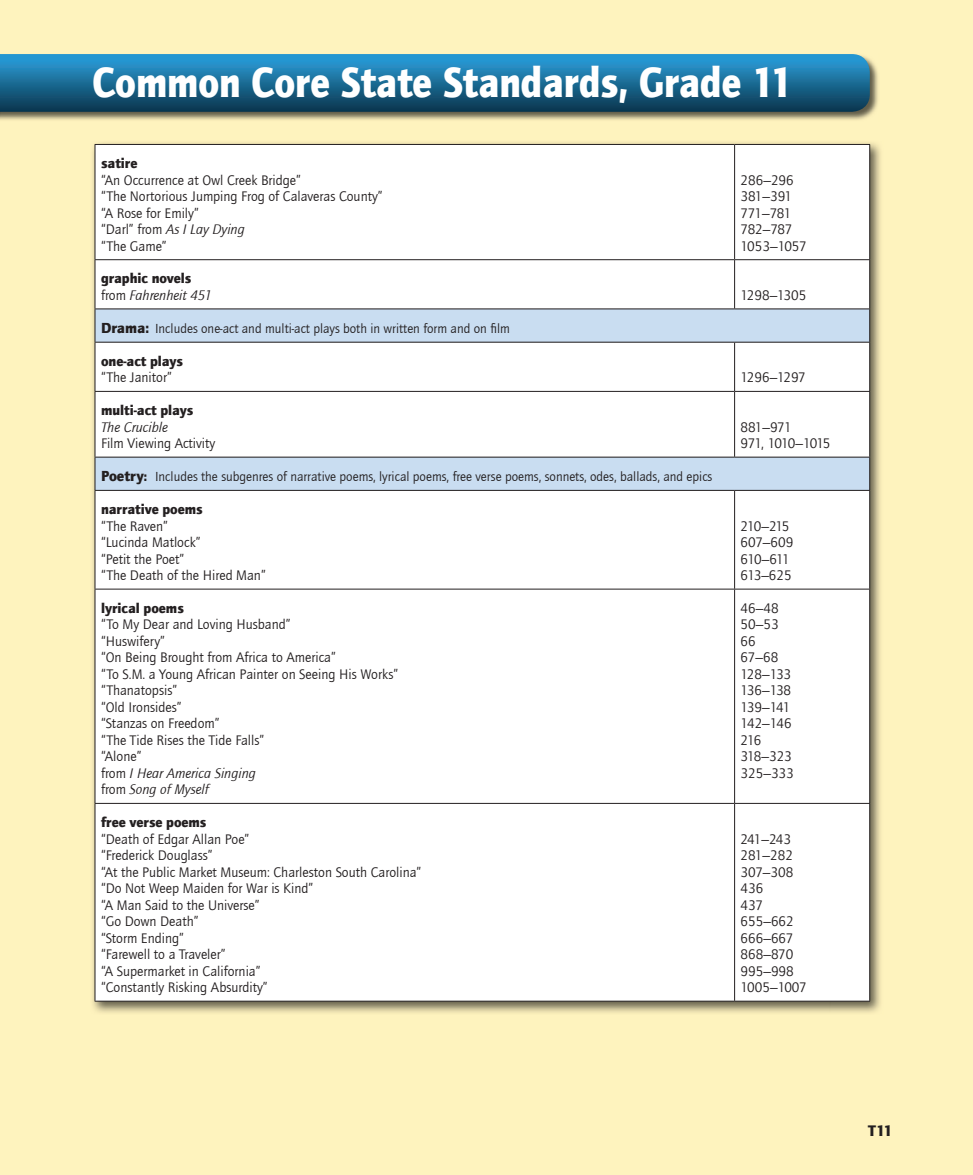
<style>
.page{position:relative;width:973px;height:1175px;background:#fff}
.page>*{position:absolute;margin:0;border:0;box-sizing:border-box;transform-origin:0 0}
.t1{font:900 43.5px "ITC Quay Sans Com";color:#fff;scale:.9 1}
.t2{font:900 15.75px "ITC Quay Sans Com";color:#231f20}
.t3{font:14.25px/16.5px "ITC Quay Sans Com";color:#231f20}
.t4{font:900 14.25px/16.5px "ITC Quay Sans Com";color:#231f20}
.t5{font:14.25px/16.5px "ITC Quay Sans Com";letter-spacing:-.025em;color:#231f20}
.t6{font:14.25px/16.5px "ITC Quay Sans Com";letter-spacing:-.05em;color:#231f20}
.t7{font:14.25px/16.5px "ITC Quay Sans Com";letter-spacing:-.06em;color:#231f20}
.t8{font:italic 14.25px "ITC Quay Sans Com";color:#231f20}
.t9{font:14.25px "ITC Quay Sans Com";letter-spacing:-.02em;color:#231f20}
.t10{font:13.5px "ITC Quay Sans Com";color:#231f20}
.s1{font-style:italic}
.s2{font-weight:400}
.s3{font-weight:400;font-style:italic}
.s4{font-weight:900;font-size:15px}
.s5{font-weight:900}
</style>
<div class="page">
<div style="left:0;top:0;width:972px;height:1175px;background:#fef3be"></div>
<img style="left:0;top:59px;width:878px;height:61px">
<svg style="left:0;top:54px;width:869px;height:58px;background:#1a6b94"></svg>
<img style="left:92px;top:142px;width:789px;height:871px">
<div style="left:96px;top:145px;width:773px;height:855px;background:#fff"></div>
<svg style="left:96px;top:309px;width:773px;height:181px;background:#e9f1f8"></svg>
<hr style="left:95px;top:144px;width:639px;height:1px;background:#231f20">
<hr style="left:95px;top:145px;width:1px;height:114px;background:#231f20">
<hr style="left:734px;top:144px;width:135px;height:1px;background:#231f20">
<hr style="left:734px;top:145px;width:1px;height:114px;background:#231f20">
<hr style="left:869px;top:145px;width:1px;height:114px;background:#231f20">
<hr style="left:95px;top:259px;width:639px;height:1px;background:#231f20">
<hr style="left:95px;top:260px;width:1px;height:48px;background:#231f20">
<hr style="left:734px;top:259px;width:135px;height:1px;background:#231f20">
<hr style="left:734px;top:260px;width:1px;height:48px;background:#231f20">
<hr style="left:869px;top:260px;width:1px;height:48px;background:#231f20">
<hr style="left:95px;top:342px;width:1px;height:49px;background:#231f20">
<hr style="left:734px;top:342px;width:1px;height:49px;background:#231f20">
<hr style="left:869px;top:342px;width:1px;height:49px;background:#231f20">
<hr style="left:95px;top:391px;width:639px;height:1px;background:#231f20">
<hr style="left:95px;top:392px;width:1px;height:65px;background:#231f20">
<hr style="left:734px;top:391px;width:135px;height:1px;background:#231f20">
<hr style="left:734px;top:392px;width:1px;height:65px;background:#231f20">
<hr style="left:869px;top:392px;width:1px;height:65px;background:#231f20">
<hr style="left:95px;top:491px;width:1px;height:98px;background:#231f20">
<hr style="left:734px;top:491px;width:1px;height:98px;background:#231f20">
<hr style="left:869px;top:491px;width:1px;height:98px;background:#231f20">
<hr style="left:95px;top:803px;width:1px;height:197px;background:#231f20">
<hr style="left:734px;top:803px;width:1px;height:197px;background:#231f20">
<hr style="left:869px;top:803px;width:1px;height:197px;background:#231f20">
<hr style="left:95px;top:1000px;width:639px;height:1px;background:#231f20">
<hr style="left:734px;top:1000px;width:135px;height:1px;background:#231f20">
<hr style="left:95px;top:308px;width:639px;height:1px;background:#231f20">
<hr style="left:95px;top:309px;width:1px;height:33px;background:#231f20">
<hr style="left:734px;top:308px;width:135px;height:1px;background:#231f20">
<hr style="left:869px;top:309px;width:1px;height:33px;background:#231f20">
<hr style="left:95px;top:342px;width:639px;height:1px;background:#231f20">
<hr style="left:734px;top:342px;width:135px;height:1px;background:#231f20">
<hr style="left:95px;top:589px;width:639px;height:1px;background:#231f20">
<hr style="left:95px;top:589px;width:1px;height:214px;background:#231f20">
<hr style="left:95px;top:803px;width:639px;height:1px;background:#231f20">
<hr style="left:95px;top:457px;width:639px;height:1px;background:#231f20">
<hr style="left:95px;top:457px;width:1px;height:33px;background:#231f20">
<hr style="left:734px;top:457px;width:135px;height:1px;background:#231f20">
<hr style="left:869px;top:457px;width:1px;height:33px;background:#231f20">
<hr style="left:95px;top:490px;width:639px;height:1px;background:#231f20">
<hr style="left:734px;top:490px;width:135px;height:1px;background:#231f20">
<hr style="left:734px;top:589px;width:135px;height:1px;background:#231f20">
<hr style="left:734px;top:589px;width:1px;height:214px;background:#231f20">
<hr style="left:869px;top:589px;width:1px;height:214px;background:#231f20">
<hr style="left:734px;top:803px;width:135px;height:1px;background:#231f20">
<h1 class="t1" style="left:92px;top:54px;width:779px">Common Core State Standards, Grade 11</h1>
<p class="t4" style="left:101px;top:155px;width:38px">satire</p>
<p class="t3" style="left:101px;top:171px;width:283px">“An Occurrence at Owl Creek Bridge”<br>“The Nortorious Jumping Frog of Calaveras County” “A Rose for Emily”<br>“Darl” from <span class="s1">As I Lay Dying<br></span>“The Game”</p>
<p class="t5" style="left:740px;top:171px;width:68px">286–296<br>381–391<br>771–781<br>782–787<br>1053–1057</p>
<p class="t4" style="left:101px;top:270px;width:112px">graphic novels <span class="s2">from</span> <span class="s3">Fahrenheit 451</span></p>
<p class="t3" style="left:740px;top:287px;width:67px">1298–1305</p>
<p class="t10" style="left:101px;top:321px;width:410px"><span class="s4">Drama:</span> Includes one-act and multi-act plays both in written form and on film</p>
<p class="t4" style="left:101px;top:352px;width:83px">one-act plays</p>
<p class="t3" style="left:101px;top:369px;width:72px">“The Janitor”</p>
<p class="t9" style="left:740px;top:369px;width:67px">1296–1297</p>
<p class="t4" style="left:101px;top:401px;width:94px">multi-act plays</p>
<p class="t8" style="left:101px;top:418px;width:68px">The Crucible</p>
<p class="t3" style="left:101px;top:435px;width:116px">Film Viewing Activity</p>
<p class="t7" style="left:740px;top:418px;width:91px">881–971<br>971, 1010–1015</p>
<p class="t10" style="left:101px;top:469px;width:612px"><span class="s4">Poetry</span><span class="s5">:</span> Includes the subgenres of narrative poems, lyrical poems, free verse poems, sonnets, odes, ballads, and epics</p>
<p class="t4" style="left:101px;top:500px;width:103px">narrative poems</p>
<p class="t3" style="left:101px;top:517px;width:166px">“The Raven”<br>“Lucinda Matlock”<br>“Petit the Poet”<br>“The Death of the Hired Man”</p>
<p class="t6" style="left:740px;top:517px;width:54px">210–215<br>607–609<br>610–611<br>613–625</p>
<p class="t4" style="left:101px;top:599px;width:84px">lyrical poems</p>
<p class="t3" style="left:101px;top:616px;width:298px">“To My Dear and Loving Husband”<br>“Huswifery”<br>“On Being Brought from Africa to America”<br>“To S.M. a Young African Painter on Seeing His Works” “Thanatopsis”<br>“Old Ironsides”<br>“Stanzas on Freedom”<br>“The Tide Rises the Tide Falls”<br>“Alone”<br>from <span class="s1">I Hear America Singing<br></span>from <span class="s1">Song of Myself</span></p>
<p class="t3" style="left:740px;top:599px;width:55px">46–48<br>50–53<br>66<br>67–68<br>128–133<br>136–138<br>139–141<br>142–146<br>216<br>318–323<br>325–333</p>
<p class="t4" style="left:101px;top:813px;width:107px">free verse poems</p>
<p class="t3" style="left:101px;top:830px;width:322px">“Death of Edgar Allan Poe”<br>“Frederick Douglass”<br>“At the Public Market Museum: Charleston South Carolina” “Do Not Weep Maiden for War is Kind”<br>“A Man Said to the Universe”<br>“Go Down Death”<br>“Storm Ending”<br>“Farewell to a Traveler”<br>“A Supermarket in California”<br>“Constantly Risking Absurdity”</p>
<p class="t3" style="left:740px;top:830px;width:68px">241–243<br>281–282<br>307–308<br>436<br>437<br>655–662<br>666–667<br>868–870<br>995–998<br>1005–1007</p>
<p class="t2" style="left:867px;top:1120px;width:26px">T11</p>
</div>
